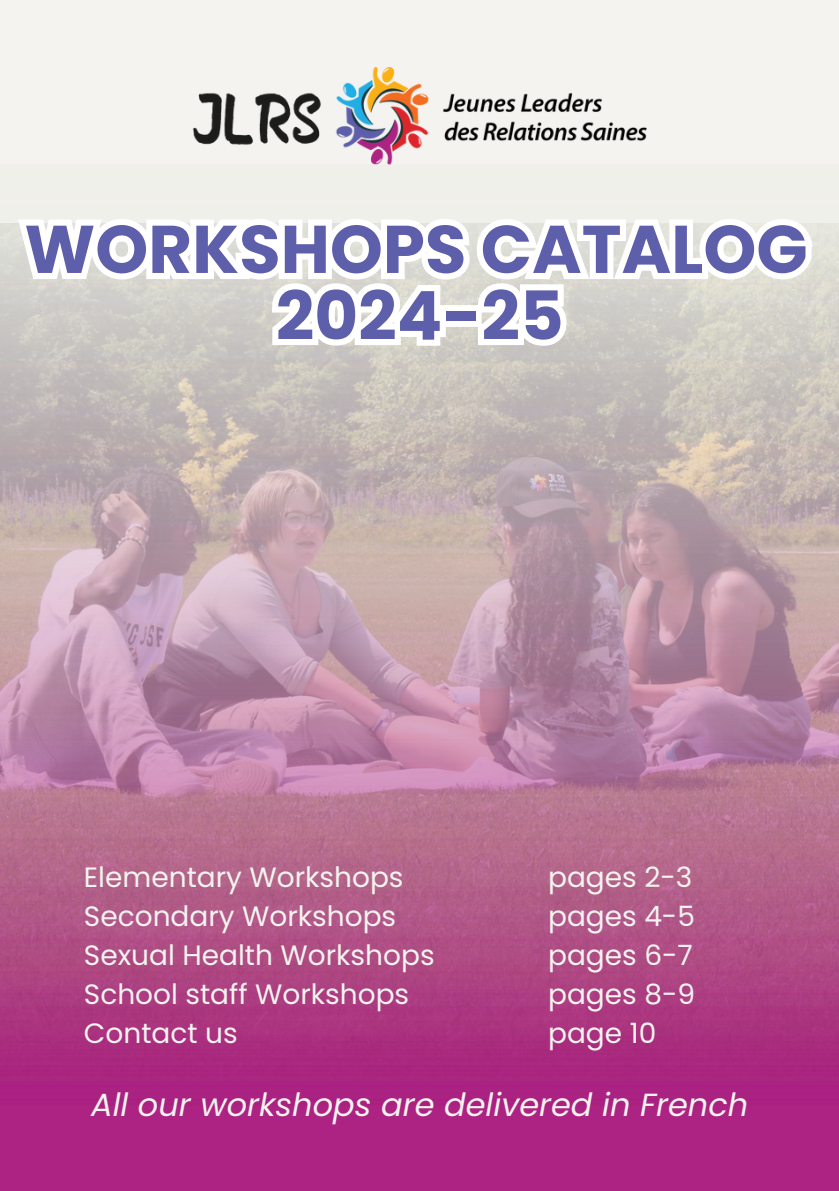
<style>
.page{position:relative;width:839px;height:1191px;background:#fff}
.page>*{position:absolute;margin:0;border:0;box-sizing:border-box;transform-origin:0 0}
.t1{font:700 67.4px/66.6px "Poppins";color:#5e5fab;text-align:center}
.t2{font:italic 32px "Poppins";color:#f4f3ef}
.t3{font:28px "Poppins";color:#f4f3ef}
</style>
<div class="page">
<div style="left:0;top:0;width:838px;height:1191px;background:#f4f3ef"></div>
<div style="left:0;top:874px;width:838px;height:317px;background:#ad2383"></div>
<img style="left:192px;top:67px;width:455px;height:97px">
<img style="left:0;top:164px;width:838px;height:885px">
<svg style="left:10px;top:191px;width:810px;height:127px"></svg>
<svg style="left:88px;top:274px;width:488px;height:198px"></svg>
<p class="t1" style="left:24px;top:216px;width:784px">WORKSHOPS CATALOG<br>2024-25</p>
<p class="t3" style="left:84px;top:857px;width:321px">Elementary Workshops</p>
<p class="t3" style="left:84px;top:896px;width:314px">Secondary Workshops</p>
<p class="t3" style="left:84px;top:935px;width:352px">Sexual Health Workshops</p>
<p class="t3" style="left:84px;top:974px;width:327px">School staff Workshops</p>
<p class="t3" style="left:84px;top:1013px;width:155px">Contact us</p>
<p class="t3" style="left:548px;top:857px;width:146px">pages 2-3</p>
<p class="t3" style="left:548px;top:896px;width:148px">pages 4-5</p>
<p class="t3" style="left:548px;top:935px;width:146px">pages 6-7</p>
<p class="t3" style="left:548px;top:974px;width:148px">pages 8-9</p>
<p class="t3" style="left:548px;top:1013px;width:110px">page 10</p>
<p class="t2" style="left:91px;top:1083px;width:658px">All our workshops are delivered in French</p>
</div>
